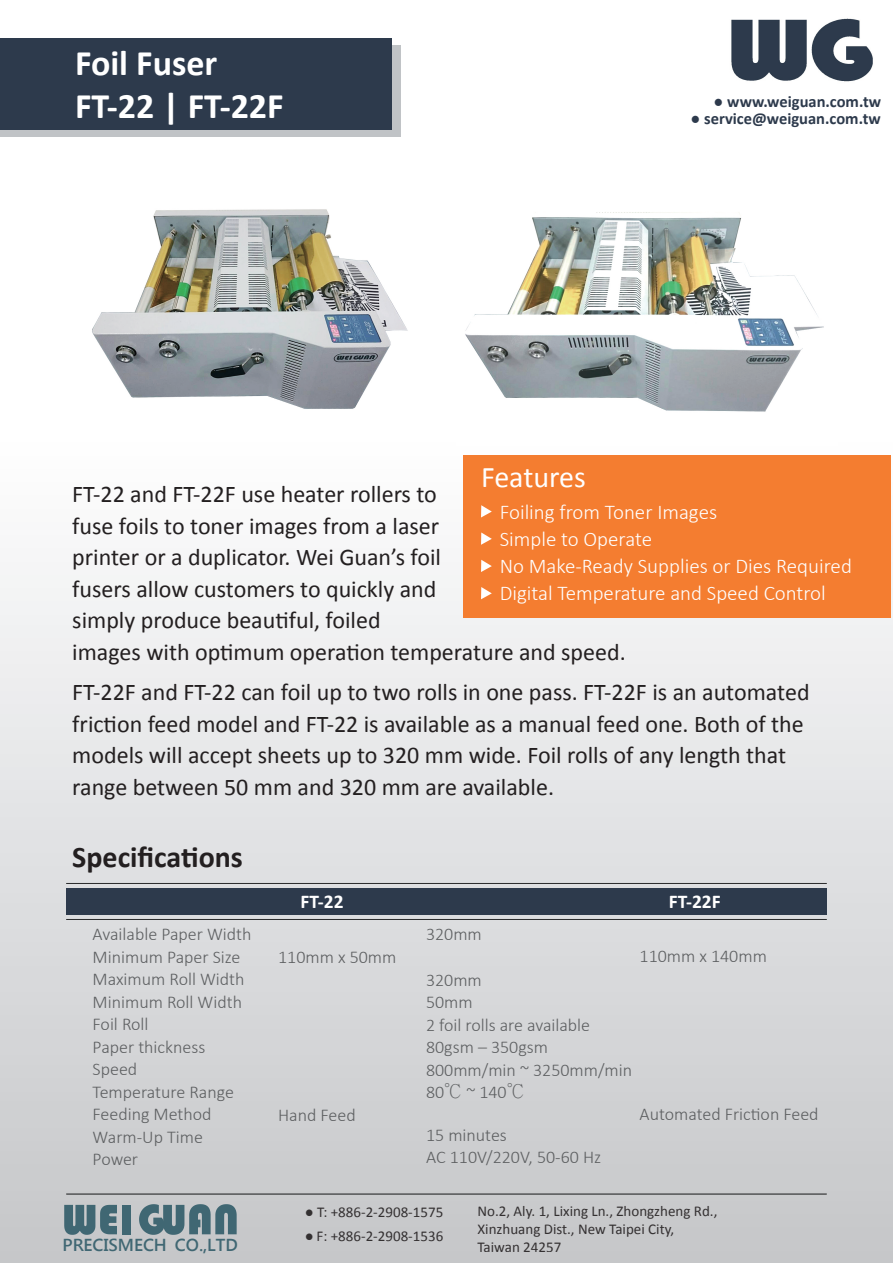
<style>
.page{position:relative;width:893px;height:1263px;background:#fff}
.page>*{position:absolute;margin:0;border:0;box-sizing:border-box;transform-origin:0 0}
.t1{font:700 36px/43.2px "Calibri";color:#fff}
.t2{font:700 30px "Calibri";color:#231f20}
.t3{font:30px "Calibri";color:#fff}
.t4{font:24px/31.5px "Calibri";color:#231f20}
.t5{font:300 21px/27px "Calibri";color:#fff}
.t6{font:700 19.5px "Calibri";color:#fff}
.t7{font:300 18px/22.5px "Calibri";color:#5d5f61}
.t8{font:700 16.5px "Calibri";color:#2d3a4c}
.t9{font:700 16.2px "Microsoft Jheng Hei";color:#406773}
.t10{font:15px/18px "Calibri";color:#231f20}
.s1{font-family:"Adobe Ming Std"}
</style>
<div class="page">
<div style="left:0;top:432px;width:893px;height:831px;background:linear-gradient(to bottom,#fefeff,#c4c5c8)"></div>
<img style="left:92px;top:209px;width:316px;height:200px">
<img style="left:456px;top:212px;width:381px;height:234px">
<div style="left:66px;top:889px;width:761px;height:26px;background:#2d3a4c"></div>
<img style="left:731px;top:18px;width:142px;height:64px">
<div style="left:0;top:45px;width:401px;height:92px;background:#c0c3c6"></div>
<div style="left:0;top:38px;width:392px;height:92px;background:#2d3a4c"></div>
<hr style="left:66px;top:1194px;width:761px;height:1px;background:#2a2b2c">
<svg style="left:64px;top:1205px;width:53px;height:30px;background:#617e88"></svg>
<div style="left:122px;top:1205px;width:9px;height:29px;background:#406773"></div>
<svg style="left:139px;top:1204px;width:98px;height:31px;background:#6b868f"></svg>
<hr style="left:66px;top:883px;width:761px;height:1px;background:#2a2b2c">
<hr style="left:66px;top:919px;width:761px;height:1px;background:#2a2b2c">
<div style="left:463px;top:456px;width:428px;height:162px;background:#f47d30"></div>
<svg style="left:481px;top:560px;width:11px;height:12px"></svg>
<svg style="left:481px;top:505px;width:11px;height:12px"></svg>
<svg style="left:481px;top:587px;width:11px;height:12px"></svg>
<svg style="left:481px;top:532px;width:11px;height:13px"></svg>
<h1 class="t1" style="left:75px;top:40px;width:210px">Foil Fuser<br>FT-22 | FT-22F</h1>
<p class="t8" style="left:714px;top:89px;width:169px">● www.weiguan.com.tw</p>
<p class="t8" style="left:690px;top:107px;width:192px">● service@weiguan.com.tw</p>
<p class="t3" style="left:481px;top:456px;width:106px">Features</p>
<p class="t4" style="left:72px;top:478px;width:555px">FT-22 and FT-22F use heater rollers to<br>fuse foils to toner images from a laser<br>printer or a duplicator. Wei Guan’s foil<br>fusers allow customers to quickly and<br>simply produce beautiful, foiled<br>images with optimum operation temperature and speed.</p>
<p class="t4" style="left:72px;top:676px;width:739px">FT-22F and FT-22 can foil up to two rolls in one pass. FT-22F is an automated friction feed model and FT-22 is available as a manual feed one. Both of the models will accept sheets up to 320 mm wide. Foil rolls of any length that range between 50 mm and 320 mm are available.</p>
<p class="t5" style="left:500px;top:498px;width:354px">Foiling from Toner Images<br>Simple to Operate<br>No Make-Ready Supplies or Dies Required<br>Digital Temperature and Speed Control</p>
<p class="t2" style="left:72px;top:836px;width:172px">Specifications</p>
<p class="t7" style="left:93px;top:923px;width:160px">Available Paper Width<br>Minimum Paper Size<br>Maximum Roll Width<br>Minimum Roll Width<br>Foil Roll<br>Paper thickness<br>Speed<br>Temperature Range<br>Feeding Method<br>Warm-Up Time<br>Power</p>
<p class="t9" style="left:63px;top:1235px;width:177px">PRECISMECH CO.,LTD</p>
<p class="t6" style="left:301px;top:888px;width:45px">FT-22</p>
<p class="t6" style="left:669px;top:888px;width:53px">FT-22F</p>
<p class="t7" style="left:426px;top:923px;width:57px">320mm</p>
<p class="t7" style="left:426px;top:968px;width:208px">320mm<br>50mm<br>2 foil rolls are available<br>80gsm – 350gsm<br>800mm/min ~ 3250mm/min<br>80<span class="s1">℃</span> ~ 140<span class="s1">℃</span></p>
<p class="t7" style="left:426px;top:1123px;width:177px">15 minutes<br>AC 110V/220V, 50-60 Hz</p>
<p class="t7" style="left:278px;top:945px;width:120px">110mm x 50mm</p>
<p class="t7" style="left:640px;top:944px;width:129px">110mm x 140mm</p>
<p class="t7" style="left:278px;top:1103px;width:79px">Hand Feed</p>
<p class="t7" style="left:640px;top:1103px;width:181px">Automated Friction Feed</p>
<p class="t10" style="left:305px;top:1203px;width:140px">● T: +886-2-2908-1575</p>
<p class="t10" style="left:304px;top:1227px;width:141px">● F: +886-2-2908-1536</p>
<p class="t10" style="left:477px;top:1201px;width:241px">No.2, Aly. 1, Lixing Ln., Zhongzheng Rd.,<br>Xinzhuang Dist., New Taipei City,<br>Taiwan 24257</p>
</div>
